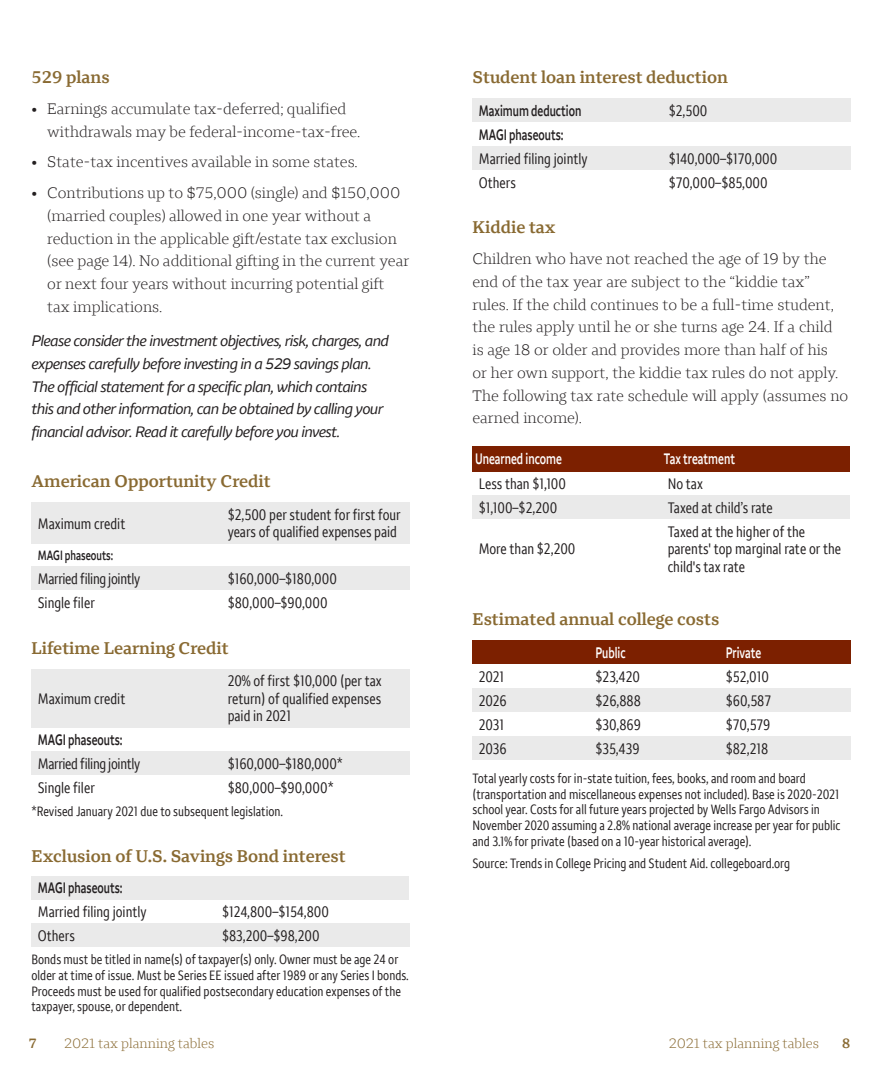
<style>
.page{position:relative;width:882px;height:1071px;background:#fff}
.page>*{position:absolute;margin:0;border:0;box-sizing:border-box;transform-origin:0 0}
.t1{font:600 17.5px "Wells Fargo Serif";color:#896a32}
.t2{font:300 15.75px/22.8px "Wells Fargo Serif";color:#231f20}
.t3{font:condensed 15.75px/17.5px "Wells Fargo Sans";color:#231f20;text-align:justify}
.t4{font:italic 15.75px/22.8px "Wells Fargo Sans";letter-spacing:-.04em;color:#231f20}
.t5{font:600 15.75px "Wells Fargo Sans";color:#231f20;scale:.7 1}
.t6{font:condensed 15.75px "Wells Fargo Sans";letter-spacing:-.02em;color:#231f20}
.t7{font:600 15.75px "Wells Fargo Sans";color:#fff;scale:.7 1}
.t8{font:condensed 14px/15.8px "Wells Fargo Sans";color:#231f20}
.t9{font:300 14px "Wells Fargo Serif";color:#896a32}
.t10{font:600 14px "Wells Fargo Sans";color:#231f20;scale:.7 1}
.t11{font:600 14px "Wells Fargo Serif";color:#896a32}
</style>
<div class="page">
<div style="left:719px;top:736px;width:131px;height:24px;background:#eaeaea"></div>
<div style="left:589px;top:736px;width:130px;height:24px;background:#eaeaea"></div>
<div style="left:472px;top:736px;width:117px;height:24px;background:#eaeaea"></div>
<div style="left:719px;top:688px;width:131px;height:24px;background:#eaeaea"></div>
<div style="left:589px;top:688px;width:130px;height:24px;background:#eaeaea"></div>
<div style="left:472px;top:688px;width:117px;height:24px;background:#eaeaea"></div>
<div style="left:661px;top:495px;width:189px;height:24px;background:#eaeaea"></div>
<div style="left:472px;top:495px;width:189px;height:24px;background:#eaeaea"></div>
<div style="left:662px;top:146px;width:188px;height:24px;background:#eaeaea"></div>
<div style="left:472px;top:146px;width:190px;height:24px;background:#eaeaea"></div>
<div style="left:662px;top:98px;width:188px;height:24px;background:#eaeaea"></div>
<div style="left:472px;top:98px;width:190px;height:24px;background:#eaeaea"></div>
<div style="left:216px;top:923px;width:194px;height:24px;background:#eaeaea"></div>
<div style="left:32px;top:923px;width:184px;height:24px;background:#eaeaea"></div>
<div style="left:32px;top:876px;width:378px;height:24px;background:#eaeaea"></div>
<div style="left:221px;top:751px;width:189px;height:24px;background:#eaeaea"></div>
<div style="left:32px;top:751px;width:189px;height:24px;background:#eaeaea"></div>
<div style="left:221px;top:669px;width:189px;height:58px;background:#eaeaea"></div>
<div style="left:32px;top:669px;width:189px;height:58px;background:#eaeaea"></div>
<div style="left:221px;top:566px;width:189px;height:24px;background:#eaeaea"></div>
<div style="left:32px;top:566px;width:189px;height:24px;background:#eaeaea"></div>
<div style="left:221px;top:502px;width:189px;height:42px;background:#eaeaea"></div>
<div style="left:32px;top:502px;width:189px;height:42px;background:#eaeaea"></div>
<div style="left:472px;top:446px;width:189px;height:25px;background:#7c2000"></div>
<div style="left:661px;top:446px;width:189px;height:25px;background:#7c2000"></div>
<div style="left:472px;top:640px;width:117px;height:24px;background:#7c2000"></div>
<div style="left:589px;top:640px;width:130px;height:24px;background:#7c2000"></div>
<div style="left:719px;top:640px;width:131px;height:24px;background:#7c2000"></div>
<h3 class="t1" style="left:32px;top:67px;width:80px">529 plans</h3>
<p class="t2" style="left:47px;top:97px;width:315px;text-indent:-16px">• Earnings accumulate tax-deferred; qualified withdrawals may be federal-income-tax-free.</p>
<p class="t2" style="left:32px;top:151px;width:328px">• State-tax incentives available in some states.</p>
<p class="t2" style="left:47px;top:181px;width:363px;text-indent:-16px">• Contributions up to $75,000 (single) and $150,000 (married couples) allowed in one year without a reduction in the applicable gift/estate tax exclusion (see page 14). No additional gifting in the current year or next four years without incurring potential gift tax implications.</p>
<p class="t4" style="left:32px;top:330px;width:359px">Please consider the investment objectives, risk, charges, and expenses carefully before investing in a 529 savings plan.<br>The official statement for a specific plan, which contains this and other information, can be obtained by calling your financial advisor. Read it carefully before you invest.</p>
<h3 class="t1" style="left:32px;top:471px;width:241px">American Opportunity Credit</h3>
<p class="t3" style="left:228px;top:506px;width:175px">$2,500 per student for first four</p>
<p class="t3" style="left:38px;top:515px;width:89px">Maximum credit</p>
<p class="t3" style="left:228px;top:523px;width:171px">years of qualified expenses paid</p>
<p class="t10" style="left:38px;top:547px;width:109px">MAGI phaseouts:</p>
<p class="t6" style="left:38px;top:569px;width:104px">Married filing jointly</p>
<p class="t3" style="left:228px;top:570px;width:111px">$160,000–$180,000</p>
<p class="t3" style="left:38px;top:594px;width:59px">Single filer</p>
<p class="t3" style="left:228px;top:594px;width:101px">$80,000–$90,000</p>
<h3 class="t1" style="left:32px;top:637px;width:199px">Lifetime Learning Credit</h3>
<p class="t3" style="left:228px;top:672px;width:156px">20% of first $10,000 (per tax return) of qualified expenses paid in 2021</p>
<p class="t3" style="left:38px;top:690px;width:89px">Maximum credit</p>
<p class="t5" style="left:38px;top:730px;width:123px">MAGI phaseouts:</p>
<p class="t6" style="left:38px;top:754px;width:104px">Married filing jointly</p>
<p class="t3" style="left:228px;top:755px;width:117px">$160,000–$180,000*</p>
<p class="t3" style="left:38px;top:779px;width:59px">Single filer</p>
<p class="t3" style="left:228px;top:779px;width:107px">$80,000–$90,000*</p>
<p class="t8" style="left:32px;top:803px;width:253px">*Revised January 2021 due to subsequent legislation.</p>
<h3 class="t1" style="left:32px;top:846px;width:316px">Exclusion of U.S. Savings Bond interest</h3>
<p class="t5" style="left:38px;top:878px;width:123px">MAGI phaseouts:</p>
<p class="t3" style="left:38px;top:903px;width:110px">Married filing jointly</p>
<p class="t3" style="left:222px;top:903px;width:108px">$124,800–$154,800</p>
<p class="t3" style="left:38px;top:927px;width:39px">Others</p>
<p class="t3" style="left:222px;top:927px;width:99px">$83,200–$98,200</p>
<p class="t8" style="left:32px;top:951px;width:379px">Bonds must be titled in name(s) of taxpayer(s) only. Owner must be age 24 or older at time of issue. Must be Series EE issued after 1989 or any Series I bonds.<br>Proceeds must be used for qualified postsecondary education expenses of the taxpayer, spouse, or dependent.</p>
<h3 class="t1" style="left:472px;top:67px;width:257px">Student loan interest deduction</h3>
<p class="t5" style="left:479px;top:101px;width:148px">Maximum deduction</p>
<p class="t3" style="left:669px;top:102px;width:40px">$2,500</p>
<p class="t5" style="left:479px;top:125px;width:123px">MAGI phaseouts:</p>
<p class="t3" style="left:479px;top:150px;width:110px">Married filing jointly</p>
<p class="t3" style="left:669px;top:150px;width:110px">$140,000–$170,000</p>
<p class="t3" style="left:479px;top:174px;width:39px">Others</p>
<p class="t3" style="left:669px;top:174px;width:101px">$70,000–$85,000</p>
<h3 class="t1" style="left:472px;top:217px;width:85px">Kiddie tax</h3>
<p class="t2" style="left:472px;top:247px;width:377px">Children who have not reached the age of 19 by the end of the tax year are subject to the “kiddie tax” rules. If the child continues to be a full-time student, the rules apply until he or she turns age 24. If a child<br>is age 18 or older and provides more than half of his<br>or her own support, the kiddie tax rules do not apply.<br>The following tax rate schedule will apply (assumes no earned income).</p>
<p class="t7" style="left:475px;top:449px;width:126px">Unearned income</p>
<p class="t7" style="left:664px;top:449px;width:103px">Tax treatment</p>
<p class="t3" style="left:479px;top:475px;width:89px">Less than $1,100</p>
<p class="t3" style="left:668px;top:475px;width:37px">No tax</p>
<p class="t3" style="left:479px;top:499px;width:80px">$1,100–$2,200</p>
<p class="t3" style="left:668px;top:499px;width:107px">Taxed at child’s rate</p>
<p class="t3" style="left:668px;top:523px;width:175px;text-align:left">Taxed at the higher of the parents' top marginal rate or the child's tax rate</p>
<p class="t3" style="left:479px;top:540px;width:98px">More than $2,200</p>
<h3 class="t1" style="left:472px;top:609px;width:248px">Estimated annual college costs</h3>
<p class="t7" style="left:596px;top:643px;width:44px">Public</p>
<p class="t7" style="left:726px;top:643px;width:53px">Private</p>
<p class="t3" style="left:479px;top:668px;width:27px">2021</p>
<p class="t3" style="left:596px;top:668px;width:46px">$23,420</p>
<p class="t3" style="left:726px;top:668px;width:45px">$52,010</p>
<p class="t3" style="left:479px;top:692px;width:30px">2026</p>
<p class="t3" style="left:596px;top:692px;width:47px">$26,888</p>
<p class="t3" style="left:726px;top:692px;width:47px">$60,587</p>
<p class="t3" style="left:479px;top:716px;width:27px">2031</p>
<p class="t3" style="left:596px;top:716px;width:47px">$30,869</p>
<p class="t3" style="left:726px;top:716px;width:46px">$70,579</p>
<p class="t3" style="left:479px;top:740px;width:29px">2036</p>
<p class="t3" style="left:596px;top:740px;width:46px">$35,439</p>
<p class="t3" style="left:726px;top:740px;width:44px">$82,218</p>
<p class="t8" style="left:472px;top:770px;width:370px">Total yearly costs for in-state tuition, fees, books, and room and board (transportation and miscellaneous expenses not included). Base is 2020-2021 school year. Costs for all future years projected by Wells Fargo Advisors in November 2020 assuming a 2.8% national average increase per year for public and 3.1% for private (based on a 10-year historical average).</p>
<p class="t8" style="left:472px;top:855px;width:319px">Source: Trends in College Pricing and Student Aid. collegeboard.org</p>
<p class="t11" style="left:29px;top:1034px;width:9px">7</p>
<p class="t9" style="left:64px;top:1035px;width:152px">2021 tax planning tables</p>
<p class="t9" style="left:669px;top:1035px;width:152px">2021 tax planning tables</p>
<p class="t11" style="left:842px;top:1034px;width:10px">8</p>
</div>
